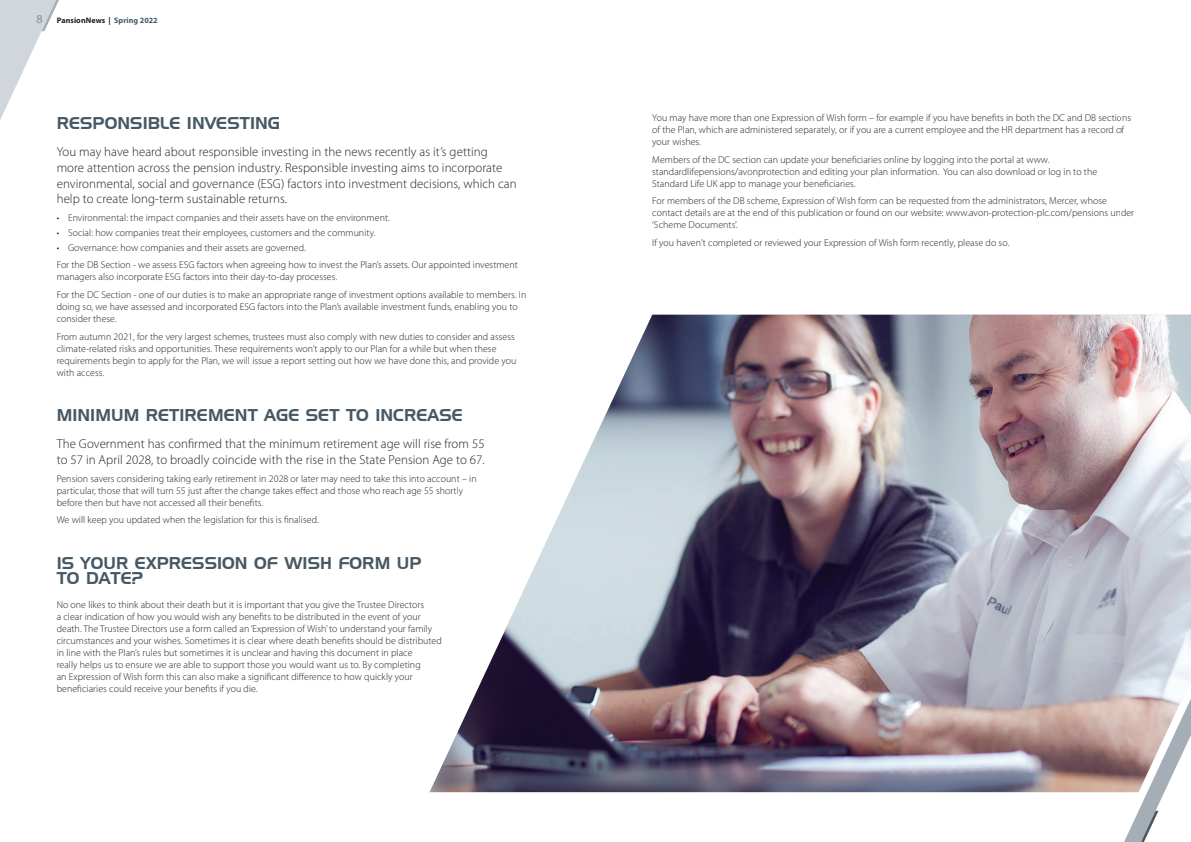
<style>
.page{position:relative;width:1191px;height:842px;background:#fff}
.page>*{position:absolute;margin:0;border:0;box-sizing:border-box;transform-origin:0 0}
.t1{font:17px/15px "Hanzel Normal";letter-spacing:.005em;color:#475865}
.t2{font:300 13px/15.6px "Myriad Pro";letter-spacing:.005em;color:#231f20}
.t3{font:300 10px/12px "Myriad Pro";letter-spacing:.005em;color:#231f20}
.t4{font:700 8px "Myriad Pro";letter-spacing:.01em;color:#231f20}
.s1{font-weight:400;font-size:12px;color:#828d99}
.s2{color:#475865}
</style>
<div class="page">
<svg style="left:0;top:0;width:59px;height:120px"></svg>
<svg style="left:1120px;top:314px;width:71px;height:528px"></svg>
<svg style="left:1137px;top:811px;width:21px;height:31px"></svg>
<img style="left:429px;top:315px;width:762px;height:477px">
<p class="t4" style="left:36px;top:15px;width:123px"><span class="s1">8</span> PansionNews | <span class="s2">Spring 2022</span></p>
<h1 class="t1" style="left:57px;top:116px;width:225px">RESPONSIBLE INVESTING</h1>
<p class="t2" style="left:57px;top:144px;width:461px">You may have heard about responsible investing in the news recently as it’s getting more attention across the pension industry. Responsible investing aims to incorporate environmental, social and governance (ESG) factors into investment decisions, which can help to create long-term sustainable returns.</p>
<p class="t3" style="left:57px;top:211px;width:335px">• Environmental: the impact companies and their assets have on the environment.</p>
<p class="t3" style="left:57px;top:226px;width:320px">• Social: how companies treat their employees, customers and the community.</p>
<p class="t3" style="left:57px;top:238px;width:462px;line-height:17.7px">• Governance: how companies and their assets are governed.<br>For the DB Section - we assess ESG factors when agreeing how to invest the Plan’s assets. Our appointed investment</p>
<p class="t3" style="left:57px;top:268px;width:471px;line-height:17.7px">managers also incorporate ESG factors into their day-to-day processes.<br>For the DC Section - one of our duties is to make an appropriate range of investment options available to members. In</p>
<p class="t3" style="left:57px;top:300px;width:462px">doing so, we have assessed and incorporated ESG factors into the Plan’s available investment funds, enabling you to consider these.</p>
<p class="t3" style="left:57px;top:330px;width:461px">From autumn 2021, for the very largest schemes, trustees must also comply with new duties to consider and assess climate-related risks and opportunities. These requirements won’t apply to our Plan for a while but when these requirements begin to apply for the Plan, we will issue a report setting out how we have done this, and provide you with access.</p>
<h1 class="t1" style="left:57px;top:408px;width:407px">MINIMUM RETIREMENT AGE SET TO INCREASE</h1>
<h2 class="t2" style="left:57px;top:436px;width:429px">The Government has confirmed that the minimum retirement age will rise from 55 to 57 in April 2028, to broadly coincide with the rise in the State Pension Age to 67.</h2>
<p class="t3" style="left:57px;top:472px;width:421px">Pension savers considering taking early retirement in 2028 or later may need to take this into account – in particular, those that will turn 55 just after the change takes effect and those who reach age 55 shortly before then but have not accessed all their benefits.</p>
<p class="t3" style="left:57px;top:514px;width:263px">We will keep you updated when the legislation for this is finalised.</p>
<h1 class="t1" style="left:57px;top:556px;width:366px">IS YOUR EXPRESSION OF WISH FORM UP<br>TO DATE?</h1>
<p class="t3" style="left:57px;top:598px;width:387px">No one likes to think about their death but it is important that you give the Trustee Directors<br>a clear indication of how you would wish any benefits to be distributed in the event of your death. The Trustee Directors use a form called an ‘Expression of Wish’ to understand your family circumstances and your wishes. Sometimes it is clear where death benefits should be distributed in line with the Plan’s rules but sometimes it is unclear and having this document in place<br>really helps us to ensure we are able to support those you would want us to. By completing<br>an Expression of Wish form this can also make a significant difference to how quickly your beneficiaries could receive your benefits if you die.</p>
<p class="t3" style="left:652px;top:111px;width:480px">You may have more than one Expression of Wish form – for example if you have benefits in both the DC and DB sections of the Plan, which are administered separately, or if you are a current employee and the HR department has a record of your wishes.</p>
<p class="t3" style="left:652px;top:153px;width:446px">Members of the DC section can update your beneficiaries online by logging into the portal at www. standardlifepensions/avonprotection and editing your plan information. You can also download or log in to the<br>Standard Life UK app to manage your beneficiaries.</p>
<p class="t3" style="left:652px;top:195px;width:483px">For members of the DB scheme, Expression of Wish form can be requested from the administrators, Mercer, whose contact details are at the end of this publication or found on our website: www.avon-protection-plc.com/pensions under ‘Scheme Documents’.</p>
<p class="t3" style="left:652px;top:236px;width:359px">If you haven’t completed or reviewed your Expression of Wish form recently, please do so.</p>
</div>
